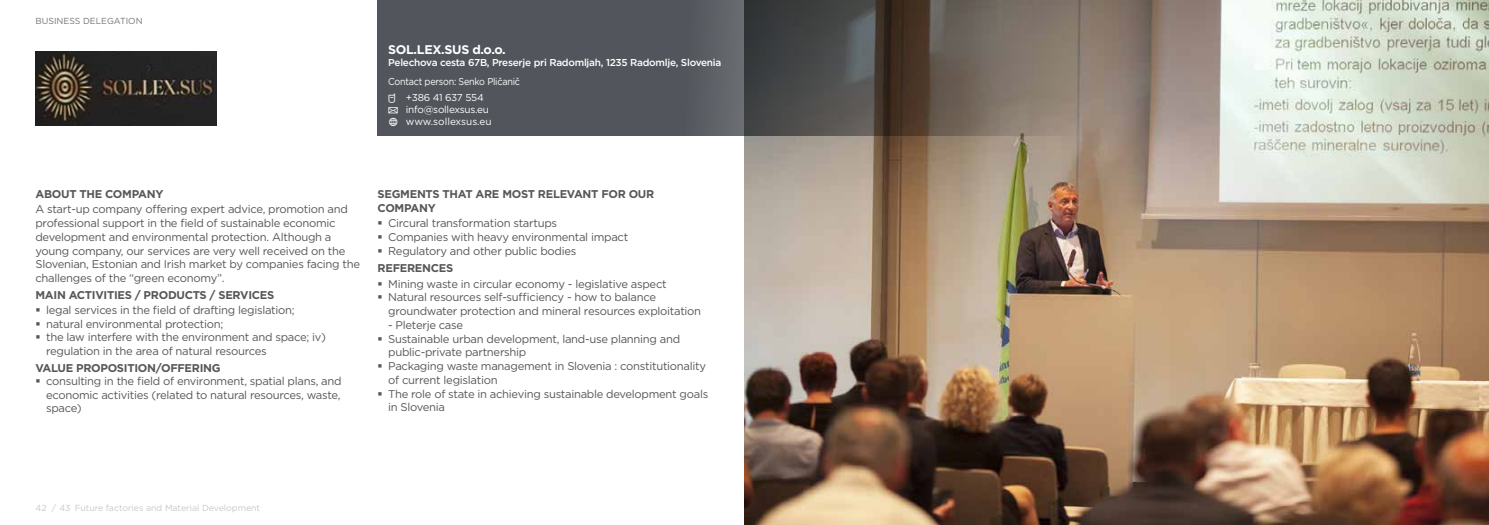
<style>
.page{position:relative;width:1489px;height:525px;background:#fff}
.page>*{position:absolute;margin:0;border:0;box-sizing:border-box;transform-origin:0 0}
.t1{font:700 12.5px "Gotham";letter-spacing:-.025em;color:#fff}
.t2{font:11.25px/13.8px "Gotham";letter-spacing:-.025em;color:#575756}
.t3{font:700 11.25px/13.8px "Gotham";letter-spacing:-.025em;color:#575756}
.t4{font:500 10px "Gotham";letter-spacing:-.025em;color:#fff}
.t5{font:10px/15.5px "Gotham";letter-spacing:-.025em;color:#fff;scale:.9 1}
.t6{font:10px/12px "Gotham";letter-spacing:-.025em;color:#fff}
.t7{font:8.75px "Gotham";color:#c6c8c9}
.t8{font:8.75px "Gotham";color:#717477}
</style>
<div class="page">
<img style="left:744px;top:0;width:744px;height:524px">
<svg style="left:377px;top:0;width:898px;height:136px;background:#6a6765"></svg>
<img style="left:35px;top:51px;width:182px;height:74px">
<svg style="left:388px;top:93px;width:10px;height:33px"></svg>
<p class="t8" style="left:35px;top:15px;width:109px">BUSINESS DELEGATION</p>
<p class="t1" style="left:388px;top:42px;width:119px">SOL.LEX.SUS d.o.o.</p>
<p class="t4" style="left:388px;top:56px;width:335px">Pelechova cesta 67B, Preserje pri Radomljah, 1235 Radomlje, Slovenia</p>
<p class="t5" style="left:406px;top:74px;width:128px;text-indent:-18px">Contact person: Senko Pličanič +386 41 637 554</p>
<p class="t6" style="left:406px;top:103px;width:87px">info@sollexsus.eu www.sollexsus.eu</p>
<p class="t3" style="left:35px;top:187px;width:129px">ABOUT THE COMPANY</p>
<p class="t2" style="left:35px;top:202px;width:326px">A start-up company offering expert advice, promotion and professional support in the field of sustainable economic development and environmental protection. Although a young company, our services are very well received on the Slovenian, Estonian and Irish market by companies facing the challenges of the “green economy”.</p>
<p class="t3" style="left:35px;top:288px;width:240px">MAIN ACTIVITIES / PRODUCTS / SERVICES</p>
<p class="t2" style="left:46px;top:303px;width:281px;line-height:13.4px">legal services in the field of drafting legislation; natural environmental protection;<br>the law interfere with the environment and space; iv) regulation in the area of natural resources</p>
<p class="t3" style="left:35px;top:360px;width:187px">VALUE PROPOSITION/OFFERING</p>
<p class="t2" style="left:46px;top:374px;width:297px;text-align:justify">consulting in the field of environment, spatial plans, and economic activities (related to natural resources, waste, space)</p>
<p class="t3" style="left:377px;top:187px;width:278px">SEGMENTS THAT ARE MOST RELEVANT FOR OUR<br>COMPANY</p>
<p class="t2" style="left:388px;top:216px;width:241px">Circural transformation startups<br>Companies with heavy environmental impact<br>Regulatory and other public bodies</p>
<p class="t3" style="left:377px;top:261px;width:77px">REFERENCES</p>
<p class="t2" style="left:388px;top:276px;width:314px">Mining waste in circular economy - legislative aspect<br>Natural resources self-sufficiency - how to balance groundwater protection and mineral resources exploitation</p>
<p class="t2" style="left:388px;top:317px;width:321px">- Pleterje case<br>Sustainable urban development, land-use planning and public-private partnership<br>Packaging waste management in Slovenia : constitutionality of current legislation<br>The role of state in achieving sustainable development goals in Slovenia</p>
<p class="t7" style="left:35px;top:502px;width:37px">42 / 43</p>
<p class="t7" style="left:75px;top:502px;width:187px">Future factories and Material Development</p>
</div>
